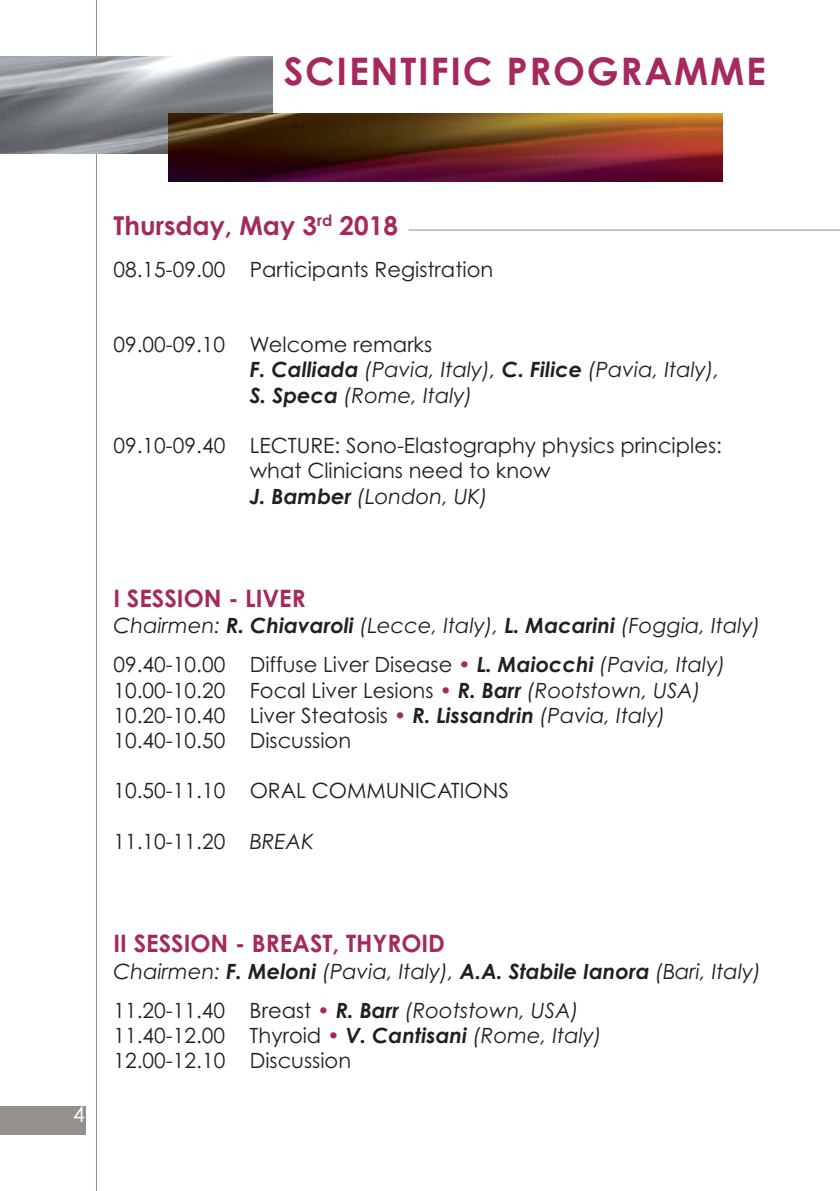
<style>
.page{position:relative;width:840px;height:1191px;background:#fff}
.page>*{position:absolute;margin:0;border:0;box-sizing:border-box;transform-origin:0 0}
.t1{font:700 38px "Century Gothic";letter-spacing:.045em;color:#a5295f}
.t2{font:700 26px "Century Gothic";color:#a5295f}
.t3{font:700 24px "Century Gothic";color:#a5295f}
.t4{font:22px "Century Gothic";color:#fff}
.t5{font:21px/25.2px "Century Gothic";color:#231f20}
.t6{font:italic 21px/25.2px "Century Gothic";color:#231f20}
.s1{font-style:normal}
.s2{font-weight:700}
.s3{font-weight:700;font-style:italic}
.s4{font-style:italic}
.s5{font-style:normal;color:#a5295f}
.s6{color:#a5295f}
</style>
<div class="page">
<hr style="left:96px;top:0;width:1px;height:1191px;background:#958f8e">
<div style="left:0;top:1106px;width:85px;height:28px;background:#958f8e"></div>
<img style="left:0;top:57px;width:272px;height:96px">
<img style="left:169px;top:113px;width:553px;height:68px">
<hr style="left:408px;top:229px;width:431px;height:1px;background:#958f8e">
<h1 class="t1" style="left:283px;top:57px;width:483px">SCIENTIFIC PROGRAMME</h1>
<p class="t2" style="left:113px;top:216px;width:286px">Thursday, May 3<sup>rd</sup> 2018</p>
<p class="t5" style="left:113px;top:258px;width:381px">08.15-09.00 Participants Registration</p>
<p class="t6" style="left:249px;top:334px;width:471px;text-indent:-136px"><span class="s1">09.00-09.10 Welcome remarks<br></span><span class="s2">F. Calliada</span> (Pavia, Italy), <span class="s2">C. Filice</span> (Pavia, Italy),<br><span class="s2">S. Speca</span> (Rome, Italy)</p>
<p class="t5" style="left:249px;top:435px;width:473px;text-indent:-136px">09.10-09.40 LECTURE: Sono-Elastography physics principles: what Clinicians need to know<br><span class="s3">J. Bamber</span> <span class="s4">(London, UK)</span></p>
<p class="t3" style="left:113px;top:589px;width:194px">I SESSION - LIVER</p>
<p class="t6" style="left:113px;top:608px;width:648px;line-height:39.2px">Chairmen: <span class="s2">R. Chiavaroli</span> (Lecce, Italy), <span class="s2">L. Macarini</span> (Foggia, Italy)<br><span class="s1">09.40-10.00 Diffuse Liver Disease</span> <span class="s5">•</span> <span class="s2">L. Maiocchi</span> (Pavia, Italy)</p>
<p class="t5" style="left:113px;top:679px;width:588px">10.00-10.20 Focal Liver Lesions <span class="s6">•</span> <span class="s3">R. Barr</span> <span class="s4">(Rootstown, USA)<br></span>10.20-10.40 Liver Steatosis <span class="s6">•</span> <span class="s3">R. Lissandrin</span> <span class="s4">(Pavia, Italy)<br></span>10.40-10.50 Discussion</p>
<p class="t5" style="left:113px;top:780px;width:396px">10.50-11.10 ORAL COMMUNICATIONS</p>
<p class="t5" style="left:113px;top:830px;width:202px">11.10-11.20 <span class="s4">BREAK</span></p>
<p class="t4" style="left:73px;top:1106px;width:14px">4</p>
<p class="t3" style="left:113px;top:934px;width:333px">II SESSION - BREAST, THYROID</p>
<p class="t6" style="left:113px;top:953px;width:648px;line-height:39.2px">Chairmen: <span class="s2">F. Meloni</span> (Pavia, Italy), <span class="s2">A.A. Stabile Ianora</span> (Bari, Italy)<br><span class="s1">11.20-11.40 Breast</span> <span class="s5">•</span> <span class="s2">R. Barr</span> (Rootstown, USA)</p>
<p class="t5" style="left:113px;top:1024px;width:489px">11.40-12.00 Thyroid <span class="s6">•</span> <span class="s3">V. Cantisani</span> <span class="s4">(Rome, Italy)<br></span>12.00-12.10 Discussion</p>
</div>
